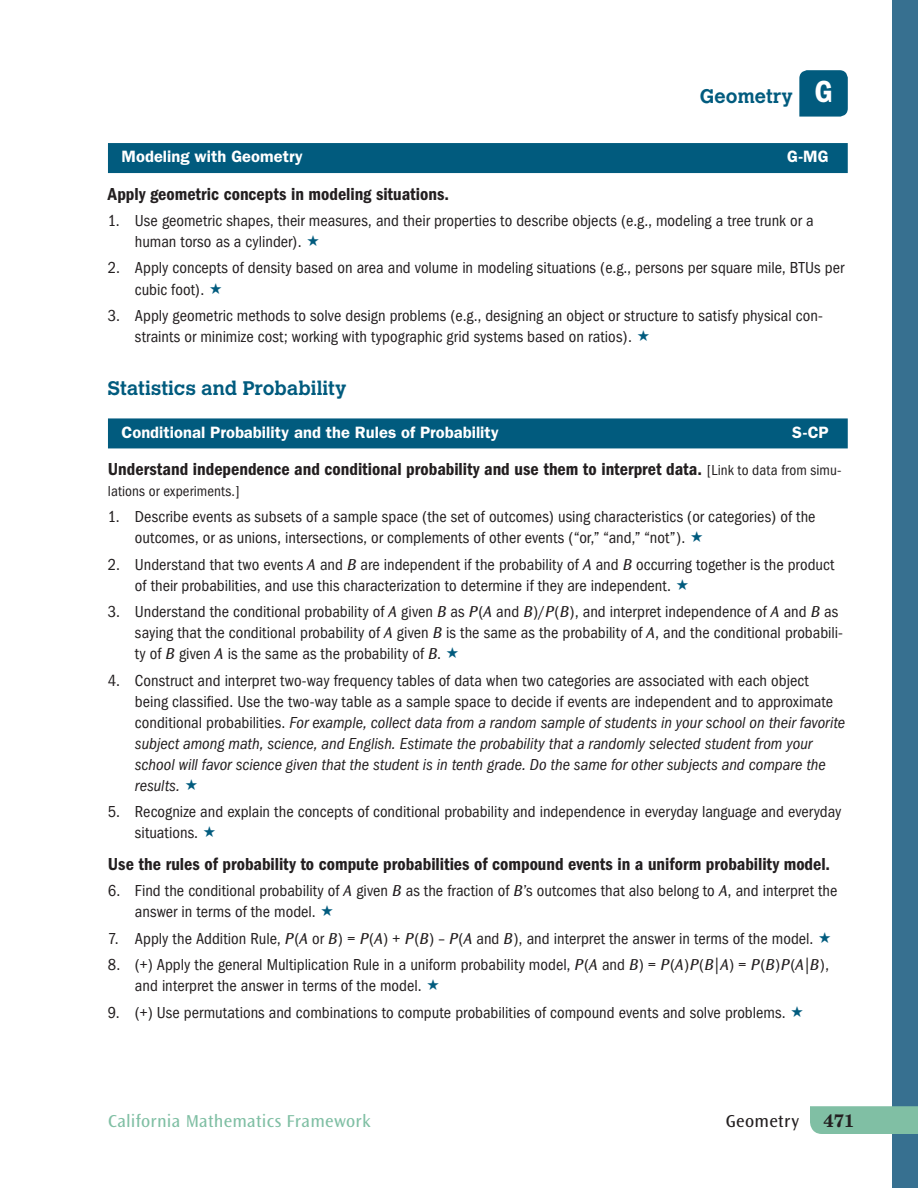
<style>
.page{position:relative;width:918px;height:1188px;background:#fff}
.page>*{position:absolute;margin:0;border:0;box-sizing:border-box;transform-origin:0 0}
.t1{font:700 19.5px "Calvert";color:#015b7e}
.t2{font:600 condensed 18px "Franklin Gothic";color:#231f20}
.t3{font:18px "Ocean Sans MM 403 475";letter-spacing:.01em;color:#80bfa4}
.t4{font:18px "Ocean Sans MM 403 475";letter-spacing:.025em;color:#231f20}
.t5{font:700 18px "New Century Schlbk";color:#231f20}
.t6{font:condensed 16.5px/21px "Franklin Gothic";color:#231f20}
.t7{font:italic condensed 16.5px/21px "Franklin Gothic";color:#231f20}
.t8{font:600 16.5px "Franklin Gothic";letter-spacing:.005em;color:#fff}
.t9{font:condensed 15px "Franklin Gothic";letter-spacing:.01em;color:#231f20}
.s1{font-family:"Franklin Gothic";font-weight:600;font-stretch:condensed;font-size:31.65px;color:#fff}
.s2{font-weight:400;font-size:15px}
.s3{font-family:"Ocean Sans MM It 403 475";font-stretch:normal}
.s4{font-style:normal}
</style>
<div class="page">
<div style="left:892px;top:0;width:26px;height:1188px;background:#377090"></div>
<div style="left:810px;top:1106px;width:108px;height:28px;background:#80bfa4"></div>
<svg style="left:799px;top:70px;width:49px;height:47px;background:#0b6283"></svg>
<div style="left:108px;top:143px;width:740px;height:30px;background:#015b7e"></div>
<div style="left:108px;top:418px;width:740px;height:30px;background:#015b7e"></div>
<p class="t1" style="left:700px;top:84px;width:134px">Geometry <span class="s1">G</span></p>
<p class="t8" style="left:121px;top:147px;width:183px">Modeling with Geometry</p>
<p class="t8" style="left:787px;top:147px;width:43px">G-MG</p>
<p class="t2" style="left:108px;top:183px;width:343px">Apply geometric concepts in modeling situations.</p>
<p class="t6" style="left:135px;top:210px;width:680px;text-indent:-27px">1. Use geometric shapes, their measures, and their properties to describe objects (e.g., modeling a tree trunk or a human torso as a cylinder).</p>
<p class="t6" style="left:135px;top:258px;width:711px;text-indent:-27px">2. Apply concepts of density based on area and volume in modeling situations (e.g., persons per square mile, BTUs per cubic foot).</p>
<p class="t6" style="left:135px;top:305px;width:689px;text-indent:-27px">3. Apply geometric methods to solve design problems (e.g., designing an object or structure to satisfy physical con&shy;straints or minimize cost; working with typographic grid systems based on ratios).</p>
<p class="t1" style="left:108px;top:376px;width:240px">Statistics and Probability</p>
<p class="t8" style="left:121px;top:422px;width:379px">Conditional Probability and the Rules of Probability</p>
<p class="t8" style="left:792px;top:422px;width:38px">S-CP</p>
<p class="t2" style="left:108px;top:459px;width:735px">Understand independence and conditional probability and use them to interpret data. <span class="s2">[Link to data from simu-</span></p>
<p class="t9" style="left:108px;top:483px;width:133px">lations or experiments.]</p>
<p class="t6" style="left:135px;top:507px;width:682px;text-indent:-27px">1. Describe events as subsets of a sample space (the set of outcomes) using characteristics (or categories) of the outcomes, or as unions, intersections, or complements of other events (“or,” “and,” “not”).</p>
<p class="t6" style="left:135px;top:554px;width:701px;text-indent:-27px">2. Understand that two events <span class="s3">A</span> and <span class="s3">B</span> are independent if the probability of <span class="s3">A</span> and <span class="s3">B</span> occurring together is the product of their probabilities, and use this characterization to determine if they are independent.</p>
<p class="t6" style="left:135px;top:601px;width:710px;text-indent:-27px">3. Understand the conditional probability of <span class="s3">A</span> given <span class="s3">B</span> as <span class="s3">P</span>(<span class="s3">A</span> and <span class="s3">B</span>)/<span class="s3">P</span>(<span class="s3">B</span>), and interpret independence of <span class="s3">A</span> and <span class="s3">B</span> as saying that the conditional probability of <span class="s3">A</span> given <span class="s3">B</span> is the same as the probability of <span class="s3">A</span>, and the conditional probabili&shy;ty of <span class="s3">B</span> given <span class="s3">A</span> is the same as the probability of <span class="s3">B</span>.</p>
<p class="t7" style="left:135px;top:670px;width:712px;text-indent:-27px"><span class="s4">4. Construct and interpret two-way frequency tables of data when two categories are associated with each object being classified. Use the two-way table as a sample space to decide if events are independent and to approximate conditional probabilities.</span> For example, collect data from a random sample of students in your school on their favorite subject among math, science, and English. Estimate the probability that a randomly selected student from your school will favor science given that the student is in tenth grade. Do the same for other subjects and compare the results.</p>
<p class="t6" style="left:135px;top:801px;width:708px;text-indent:-27px">5. Recognize and explain the concepts of conditional probability and independence in everyday language and everyday situations.</p>
<p class="t2" style="left:108px;top:854px;width:724px">Use the rules of probability to compute probabilities of compound events in a uniform probability model.</p>
<p class="t6" style="left:135px;top:880px;width:704px;text-indent:-27px">6. Find the conditional probability of <span class="s3">A</span> given <span class="s3">B</span> as the fraction of <span class="s3">B</span>’s outcomes that also belong to <span class="s3">A</span>, and interpret the answer in terms of the model.</p>
<p class="t6" style="left:108px;top:928px;width:707px">7. Apply the Addition Rule, <span class="s3">P</span>(<span class="s3">A</span> or <span class="s3">B</span>) = <span class="s3">P</span>(<span class="s3">A</span>) + <span class="s3">P</span>(<span class="s3">B</span>) – <span class="s3">P</span>(<span class="s3">A</span> and <span class="s3">B</span>), and interpret the answer in terms of the model.</p>
<p class="t6" style="left:135px;top:954px;width:696px;text-indent:-27px">8. (+) Apply the general Multiplication Rule in a uniform probability model, <span class="s3">P</span>(<span class="s3">A</span> and <span class="s3">B</span>) = <span class="s3">P</span>(<span class="s3">A</span>)<span class="s3">P</span>(<span class="s3">B</span>|<span class="s3">A</span>) = <span class="s3">P</span>(<span class="s3">B</span>)<span class="s3">P</span>(<span class="s3">A</span>|<span class="s3">B</span>), and interpret the answer in terms of the model.</p>
<p class="t6" style="left:108px;top:1002px;width:679px">9. (+) Use permutations and combinations to compute probabilities of compound events and solve problems.</p>
<p class="t3" style="left:108px;top:1111px;width:264px">California Mathematics Framework</p>
<p class="t4" style="left:726px;top:1111px;width:75px">Geometry</p>
<p class="t5" style="left:823px;top:1109px;width:33px">471</p>
</div>
